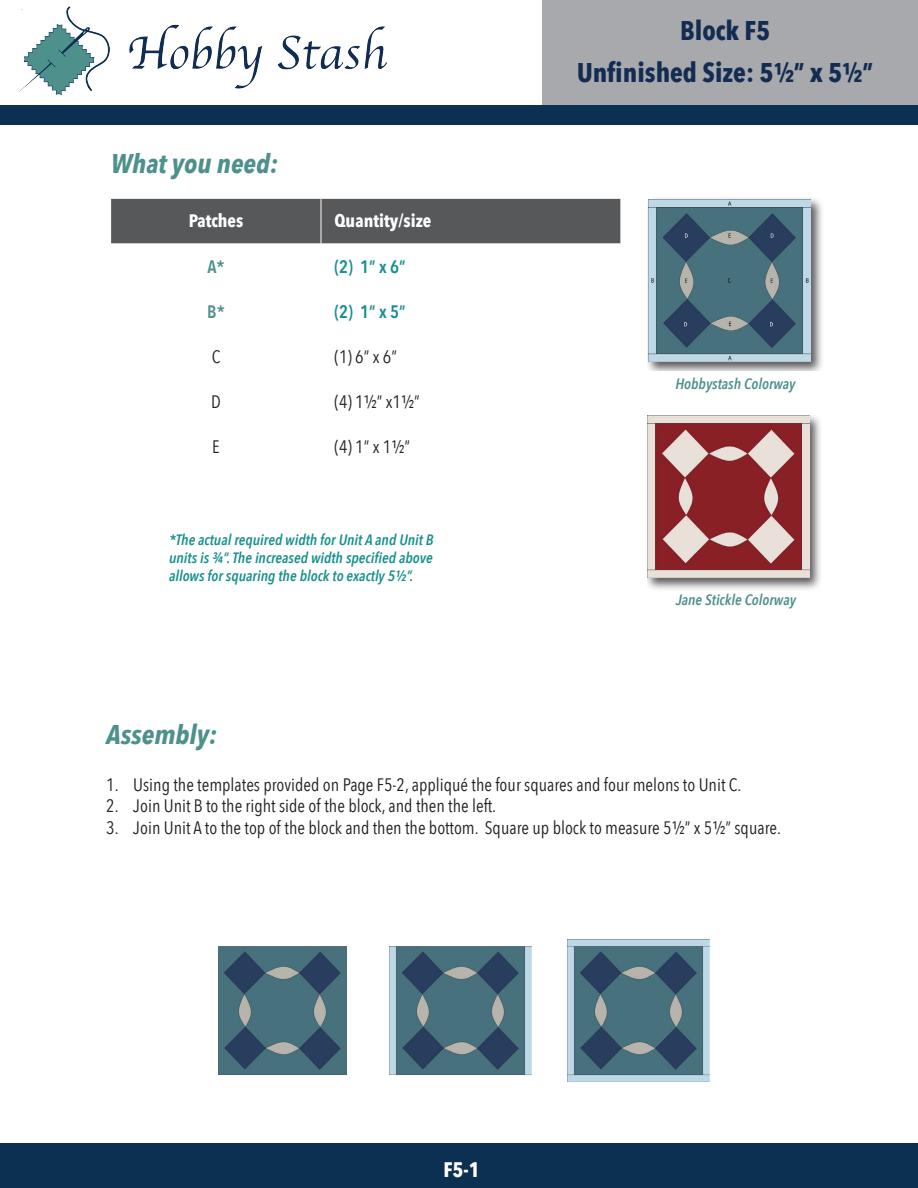
<style>
.page{position:relative;width:918px;height:1188px;background:#fff}
.page>*{position:absolute;margin:0;border:0;box-sizing:border-box;transform-origin:0 0}
.t1{font:700 27px/42px "Avenir Next Condensed";color:#132c51;text-align:center}
.t2{font:italic 700 27px "Avenir Next Condensed";color:#4d908c}
.t3{font:700 21px "Avenir Next Condensed";color:#fff}
.t4{font:18px "Avenir Next Condensed";color:#231f20}
.t5{font:700 18px "Avenir Next Condensed";color:#fff}
.t6{font:600 18px "Avenir Next Condensed";color:#17908d}
.t7{font:600 18px "Avenir Next Condensed";color:#4d908c}
.t8{font:italic 600 15px/18px "Avenir Next Condensed";color:#17908d;text-align:justify}
.t9{font:italic 600 15px "Avenir Next Condensed";color:#4d908c}
</style>
<div class="page">
<div style="left:0;top:1144px;width:918px;height:44px;background:#0b3052"></div>
<div style="left:0;top:105px;width:918px;height:19px;background:#0b3052"></div>
<div style="left:111px;top:199px;width:509px;height:44px;background:#57585a"></div>
<hr style="left:321px;top:199px;width:1px;height:44px;background:#fff">
<div style="left:647px;top:196px;width:177px;height:175px;background:#231f20;opacity:.75"></div>
<img style="left:648px;top:199px;width:162px;height:162px">
<div style="left:647px;top:416px;width:176px;height:176px;background:#231f20;opacity:.75"></div>
<img style="left:647px;top:416px;width:162px;height:162px">
<img style="left:19px;top:6px;width:368px;height:89px">
<div style="left:542px;top:0;width:376px;height:105px;background:#a8a9ad"></div>
<img style="left:567px;top:939px;width:142px;height:142px">
<img style="left:390px;top:946px;width:141px;height:129px">
<img style="left:218px;top:946px;width:129px;height:129px">
<h1 class="t2" style="left:111px;top:147px;width:169px">What you need:</h1>
<p class="t5" style="left:189px;top:210px;width:56px">Patches</p>
<p class="t5" style="left:335px;top:210px;width:98px">Quantity/size</p>
<p class="t7" style="left:207px;top:251px;width:19px">A*</p>
<p class="t6" style="left:335px;top:251px;width:73px">(2) 1” x 6”</p>
<p class="t7" style="left:207px;top:296px;width:19px">B*</p>
<p class="t6" style="left:335px;top:296px;width:73px">(2) 1” x 5”</p>
<p class="t4" style="left:212px;top:341px;width:10px">C</p>
<p class="t4" style="left:335px;top:341px;width:64px">(1) 6” x 6”</p>
<p class="t4" style="left:211px;top:386px;width:11px">D</p>
<p class="t4" style="left:335px;top:386px;width:87px">(4) 1½” x1½”</p>
<p class="t4" style="left:212px;top:431px;width:9px">E</p>
<p class="t4" style="left:335px;top:431px;width:77px">(4) 1” x 1½”</p>
<p class="t8" style="left:169px;top:531px;width:266px">*The actual required width for Unit A and Unit B units is ¾”. The increased width specified above allows for squaring the block to exactly 5½”.</p>
<h1 class="t1" style="left:577px;top:9px;width:298px">Block F5<br>Unfinished Size: 5½” x 5½”</h1>
<p class="t9" style="left:675px;top:375px;width:122px">Hobbystash Colorway</p>
<p class="t9" style="left:676px;top:591px;width:122px">Jane Stickle Colorway</p>
<h1 class="t2" style="left:106px;top:718px;width:112px">Assembly:</h1>
<p class="t4" style="left:106px;top:769px;width:637px">1. Using the templates provided on Page F5-2, appliqué the four squares and four melons to Unit C.</p>
<p class="t4" style="left:106px;top:790px;width:391px">2. Join Unit B to the right side of the block, and then the left.</p>
<p class="t4" style="left:106px;top:812px;width:676px">3. Join Unit A to the top of the block and then the bottom. Square up block to measure 5½” x 5½” square.</p>
<p class="t3" style="left:443px;top:1156px;width:38px">F5-1</p>
</div>
